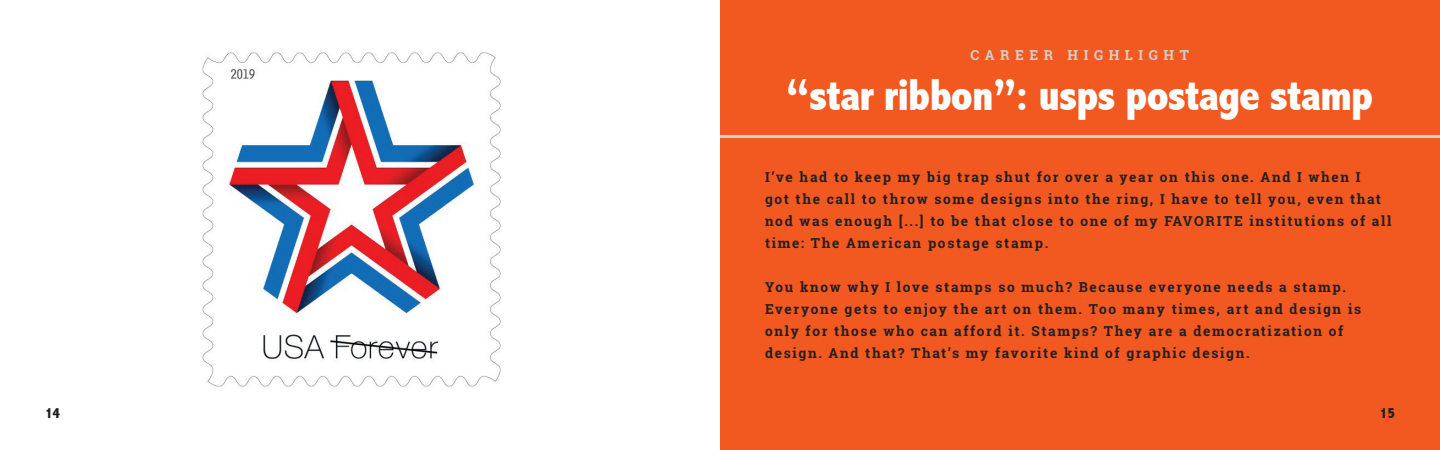
<style>
.page{position:relative;width:1440px;height:450px;background:#fff}
.page>*{position:absolute;margin:0;border:0;box-sizing:border-box;transform-origin:0 0}
.t1{font:800 condensed 45px "Abadi";letter-spacing:-.02em;color:#fff}
.t2{font:800 condensed 15px "Abadi";color:#231f20}
.t3{font:700 13.75px/22px "Roboto Slab";letter-spacing:.12em;color:#231f20}
.t4{font:700 13.75px "Roboto Slab";letter-spacing:.4em;color:#cfd1d0}
</style>
<div class="page">
<img style="left:202px;top:52px;width:299px;height:335px">
<div style="left:720px;top:0;width:720px;height:450px;background:#f15921"></div>
<hr style="left:720px;top:135px;width:720px;height:2px;background:#cfd1d0">
<p class="t4" style="left:970px;top:45px;width:220px">CAREER HIGHLIGHT</p>
<h1 class="t1" style="left:786px;top:69px;width:588px">“star ribbon”: usps postage stamp</h1>
<p class="t3" style="left:765px;top:166px;width:628px">I’ve had to keep my big trap shut for over a year on this one. And I when I<br>got the call to throw some designs into the ring, I have to tell you, even that nod was enough [...] to be that close to one of my FAVORITE institutions of all time: The American postage stamp.</p>
<p class="t3" style="left:765px;top:276px;width:598px">You know why I love stamps so much? Because everyone needs a stamp.<br>Everyone gets to enjoy the art on them. Too many times, art and design is only for those who can afford it. Stamps? They are a democratization of design. And that? That’s my favorite kind of graphic design.</p>
<p class="t2" style="left:45px;top:404px;width:17px">14</p>
<p class="t2" style="left:1380px;top:404px;width:17px">15</p>
</div>
